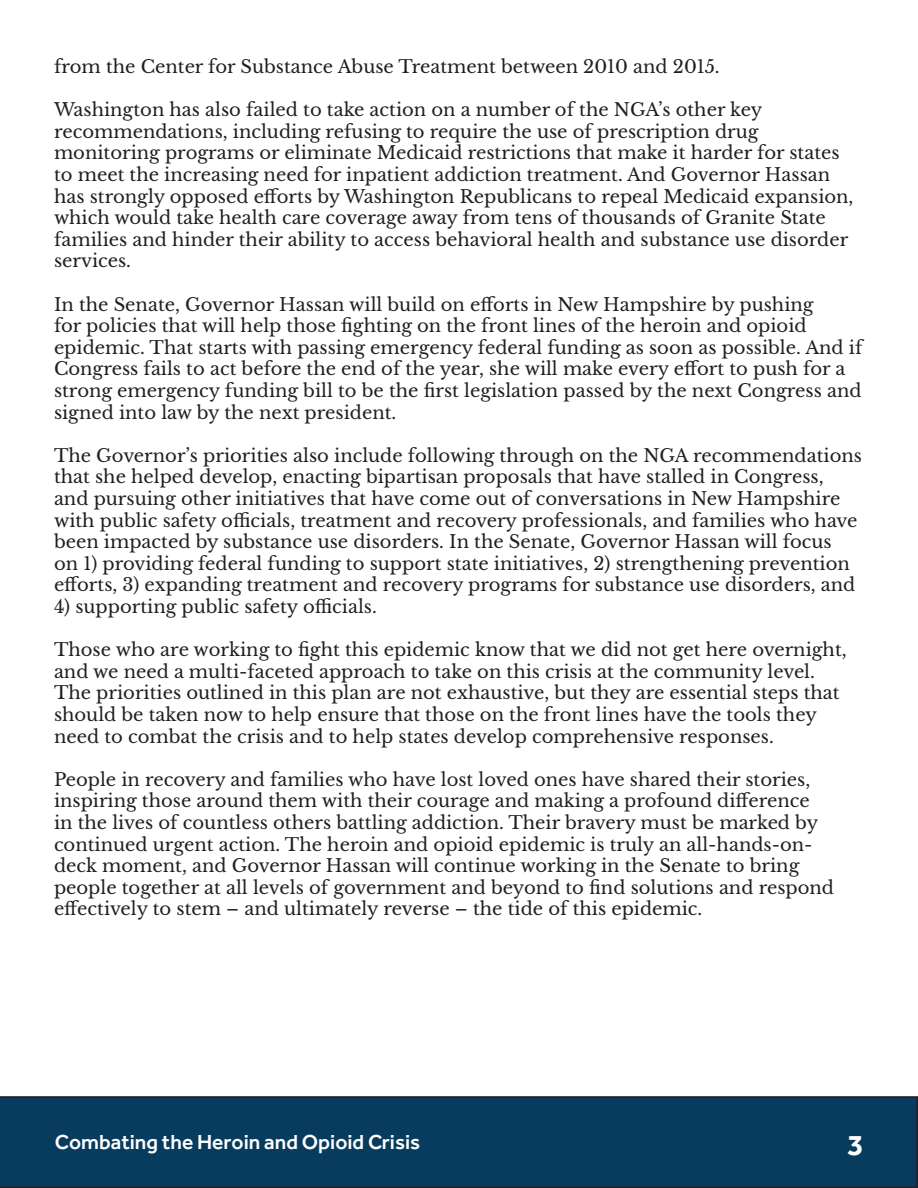
<style>
.page{position:relative;width:918px;height:1188px;background:#fff}
.page>*{position:absolute;margin:0;border:0;box-sizing:border-box;transform-origin:0 0}
.t1{font:700 30px "Effra";color:#fff}
.t2{font:500 21px "Effra";color:#fff}
.t3{font:18px/21.6px "Libre Baskerville";color:#231f20}
</style>
<div class="page">
<div style="left:0;top:1096px;width:918px;height:92px;background:#083c5f"></div>
<p class="t3" style="left:54px;top:56px;width:667px">from the Center for Substance Abuse Treatment between 2010 and 2015.</p>
<p class="t3" style="left:54px;top:99px;width:801px">Washington has also failed to take action on a number of the NGA’s other key recommendations, including refusing to require the use of prescription drug monitoring programs or eliminate Medicaid restrictions that make it harder for states to meet the increasing need for inpatient addiction treatment. And Governor Hassan has strongly opposed efforts by Washington Republicans to repeal Medicaid expansion, which would take health care coverage away from tens of thousands of Granite State families and hinder their ability to access behavioral health and substance use disorder services.</p>
<p class="t3" style="left:54px;top:293px;width:810px">In the Senate, Governor Hassan will build on efforts in New Hampshire by pushing<br>for policies that will help those fighting on the front lines of the heroin and opioid epidemic. That starts with passing emergency federal funding as soon as possible. And if Congress fails to act before the end of the year, she will make every effort to push for a strong emergency funding bill to be the first legislation passed by the next Congress and signed into law by the next president.</p>
<p class="t3" style="left:54px;top:445px;width:810px">The Governor’s priorities also include following through on the NGA recommendations that she helped develop, enacting bipartisan proposals that have stalled in Congress, and pursuing other initiatives that have come out of conversations in New Hampshire with public safety officials, treatment and recovery professionals, and families who have been impacted by substance use disorders. In the Senate, Governor Hassan will focus<br>on 1) providing federal funding to support state initiatives, 2) strengthening prevention efforts, 3) expanding treatment and recovery programs for substance use disorders, and</p>
<p class="t3" style="left:54px;top:596px;width:324px">4) supporting public safety officials.</p>
<p class="t3" style="left:54px;top:639px;width:794px">Those who are working to fight this epidemic know that we did not get here overnight, and we need a multi-faceted approach to take on this crisis at the community level.<br>The priorities outlined in this plan are not exhaustive, but they are essential steps that should be taken now to help ensure that those on the front lines have the tools they need to combat the crisis and to help states develop comprehensive responses.</p>
<p class="t3" style="left:54px;top:769px;width:782px">People in recovery and families who have lost loved ones have shared their stories, inspiring those around them with their courage and making a profound difference<br>in the lives of countless others battling addiction. Their bravery must be marked by continued urgent action. The heroin and opioid epidemic is truly an all-hands-on&shy;deck moment, and Governor Hassan will continue working in the Senate to bring people together at all levels of government and beyond to find solutions and respond effectively to stem – and ultimately reverse – the tide of this epidemic.</p>
<p class="t2" style="left:55px;top:1129px;width:367px">Combating the Heroin and Opioid Crisis</p>
<h1 class="t1" style="left:848px;top:1126px;width:18px">3</h1>
</div>
